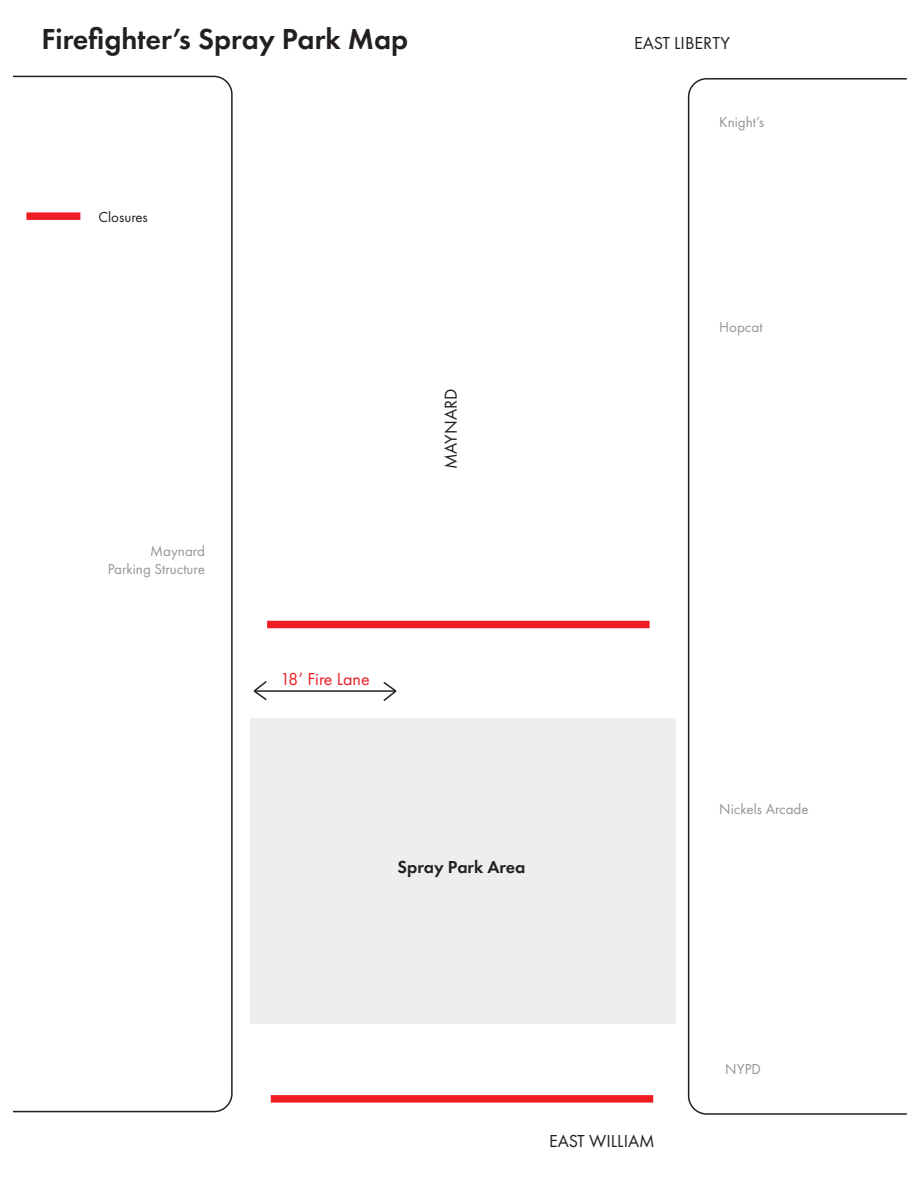
<style>
.page{position:relative;width:918px;height:1188px;background:#fff}
.page>*{position:absolute;margin:0;border:0;box-sizing:border-box;transform-origin:0 0}
.t1{font:600 30px "Futura PT";color:#231f20}
.t2{font:18px "Futura PT";color:#231f20}
.t3{font:600 18px "Futura PT";color:#231f20}
.t4{font:18px "Futura PT";color:#ee1d23}
.t5{font:15px/18px "Futura PT";color:#939598;text-align:right}
.t6{font:15px "Futura PT";color:#231f20}
</style>
<div class="page">
<svg style="left:14px;top:76px;width:219px;height:1036px"></svg>
<svg style="left:688px;top:78px;width:219px;height:1037px"></svg>
<div style="left:267px;top:621px;width:383px;height:7px;background:#ee1d23"></div>
<div style="left:271px;top:1095px;width:382px;height:8px;background:#ee1d23"></div>
<div style="left:26px;top:212px;width:54px;height:8px;background:#ee1d23"></div>
<svg style="left:253px;top:681px;width:14px;height:20px"></svg>
<svg style="left:383px;top:682px;width:14px;height:19px"></svg>
<hr style="left:254px;top:690px;width:142px;height:2px;background:#231f20">
<div style="left:250px;top:718px;width:426px;height:306px;background:#eceeef"></div>
<h1 class="t1" style="left:42px;top:20px;width:368px">Firefighter’s Spray Park Map</h1>
<p class="t6" style="left:98px;top:208px;width:51px">Closures</p>
<p class="t5" style="left:108px;top:542px;width:99px">Maynard<br>Parking Structure</p>
<p class="t2" style="left:440px;top:469px;width:82px;rotate:-90deg">MAYNARD</p>
<p class="t4" style="left:280px;top:669px;width:91px">18’ Fire Lane</p>
<p class="t3" style="left:398px;top:855px;width:129px">Spray Park Area</p>
<p class="t2" style="left:634px;top:32px;width:97px">EAST LIBERTY</p>
<p class="t5" style="left:719px;top:113px;width:47px">Knight’s</p>
<p class="t5" style="left:719px;top:318px;width:45px">Hopcat</p>
<p class="t5" style="left:719px;top:799px;width:91px">Nickels Arcade</p>
<p class="t2" style="left:549px;top:1130px;width:107px">EAST WILLIAM</p>
<p class="t5" style="left:725px;top:1060px;width:37px">NYPD</p>
</div>
